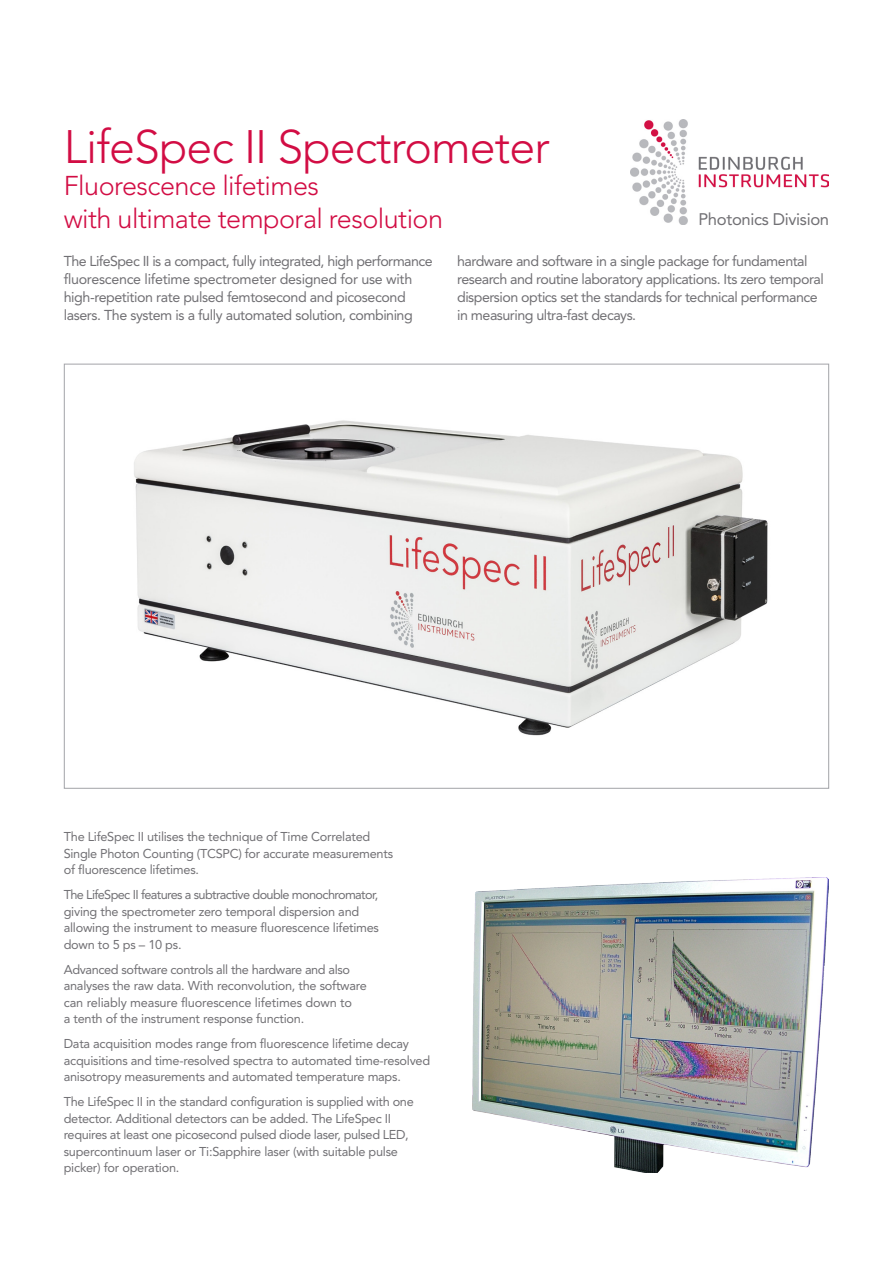
<style>
.page{position:relative;width:893px;height:1263px;background:#fff}
.page>*{position:absolute;margin:0;border:0;box-sizing:border-box;transform-origin:0 0}
.t1{font:300 46.5px "Avenir LT Std";letter-spacing:-.02em;color:#d20d44}
.t2{font:300 27px/32.4px "Avenir LT Std";letter-spacing:-.02em;color:#d20d44}
.t3{font:16.65px "Avenir LT Std";letter-spacing:-.02em;color:#717074}
.t4{font:14.25px/18px "Avenir LT Std";letter-spacing:-.035em;color:#717074}
.t5{font:12.75px/16.5px "Avenir LT Std";letter-spacing:-.02em;color:#717074}
</style>
<div class="page">
<img style="left:472px;top:877px;width:356px;height:295px">
<img style="left:631px;top:119px;width:198px;height:106px">
<img style="left:134px;top:420px;width:634px;height:316px">
<p class="t1" style="left:64px;top:119px;width:488px">LifeSpec II Spectrometer</p>
<p class="t2" style="left:64px;top:170px;width:381px">Fluorescence lifetimes<br>with ultimate temporal resolution</p>
<p class="t3" style="left:698px;top:209px;width:132px">Photonics Division</p>
<p class="t4" style="left:64px;top:252px;width:370px">The LifeSpec II is a compact, fully integrated, high performance fluorescence lifetime spectrometer designed for use with high-repetition rate pulsed femtosecond and picosecond lasers. The system is a fully automated solution, combining</p>
<p class="t4" style="left:457px;top:252px;width:368px">hardware and software in a single package for fundamental research and routine laboratory applications. Its zero temporal dispersion optics set the standards for technical performance in measuring ultra-fast decays.</p>
<p class="t5" style="left:64px;top:828px;width:331px">The LifeSpec II utilises the technique of Time Correlated<br>Single Photon Counting (TCSPC) for accurate measurements of fluorescence lifetimes.</p>
<p class="t5" style="left:64px;top:886px;width:317px">The LifeSpec II features a subtractive double monochromator, giving the spectrometer zero temporal dispersion and allowing the instrument to measure fluorescence lifetimes down to 5 ps – 10 ps.</p>
<p class="t5" style="left:64px;top:961px;width:305px">Advanced software controls all the hardware and also analyses the raw data. With reconvolution, the software can reliably measure fluorescence lifetimes down to<br>a tenth of the instrument response function.</p>
<p class="t5" style="left:64px;top:1035px;width:368px">Data acquisition modes range from fluorescence lifetime decay acquisitions and time-resolved spectra to automated time-resolved anisotropy measurements and automated temperature maps.</p>
<p class="t5" style="left:64px;top:1093px;width:352px">The LifeSpec II in the standard configuration is supplied with one detector. Additional detectors can be added. The LifeSpec II requires at least one picosecond pulsed diode laser, pulsed LED, supercontinuum laser or Ti:Sapphire laser (with suitable pulse picker) for operation.</p>
</div>
